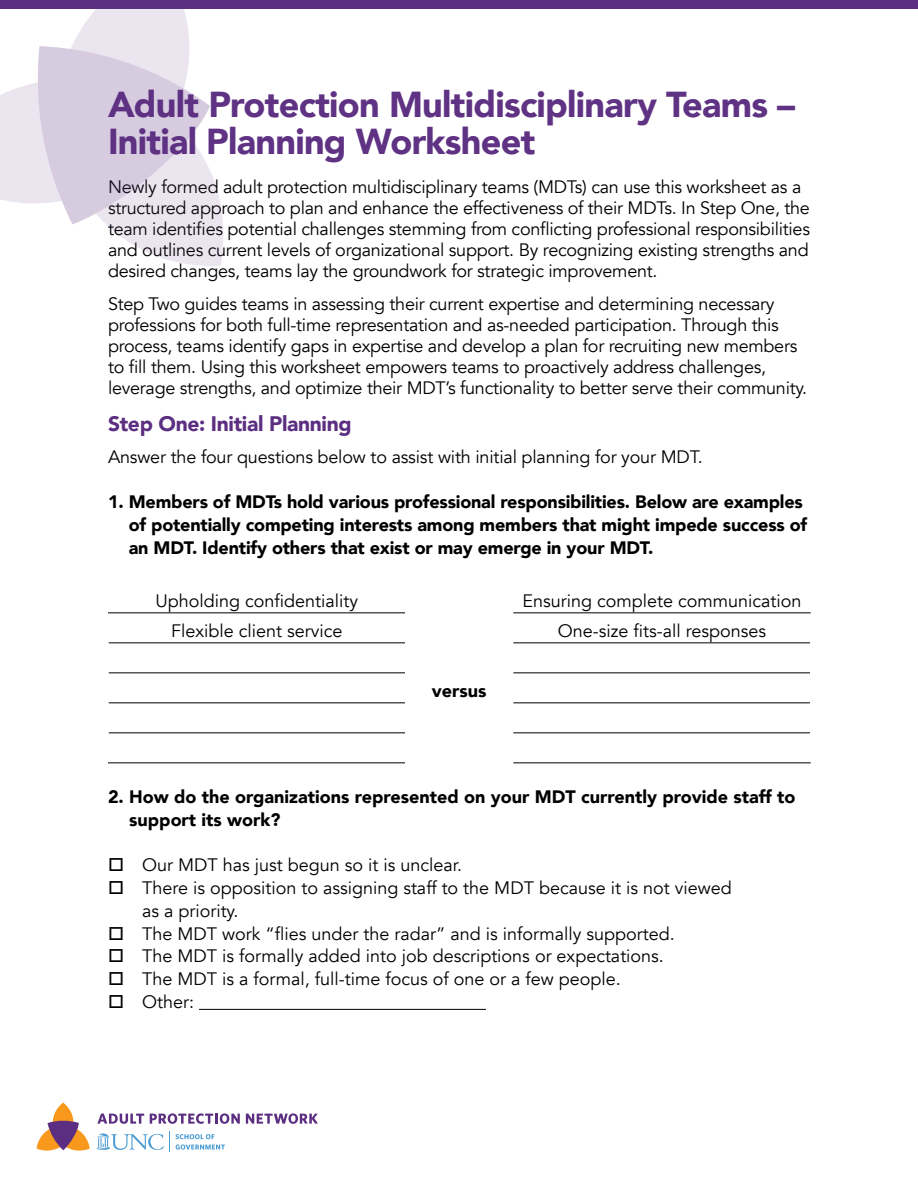
<style>
.page{position:relative;width:918px;height:1188px;background:#fff}
.page>*{position:absolute;margin:0;border:0;box-sizing:border-box;transform-origin:0 0}
.t1{font:900 36px/36.8px "Avenir";letter-spacing:-.02em;color:#5f3284}
.t2{font:900 21px "Avenir";letter-spacing:-.015em;color:#5c2e81}
.t3{font:18px/21px "Avenir";letter-spacing:-.015em;color:#000}
.t4{font:900 18px/22.8px "Avenir";letter-spacing:-.01em;color:#000}
</style>
<div class="page">
<hr style="left:199px;top:1009px;width:287px;height:1px;background:#000">
<hr style="left:109px;top:642px;width:296px;height:1px;background:#000">
<hr style="left:513px;top:642px;width:297px;height:1px;background:#000">
<hr style="left:109px;top:672px;width:296px;height:1px;background:#000">
<hr style="left:513px;top:672px;width:297px;height:1px;background:#000">
<hr style="left:109px;top:702px;width:296px;height:1px;background:#000">
<hr style="left:513px;top:702px;width:297px;height:1px;background:#000">
<hr style="left:109px;top:732px;width:296px;height:1px;background:#000">
<hr style="left:513px;top:732px;width:297px;height:1px;background:#000">
<hr style="left:108px;top:612px;width:297px;height:1px;background:#000">
<hr style="left:513px;top:612px;width:298px;height:1px;background:#000">
<hr style="left:108px;top:762px;width:297px;height:1px;background:#000">
<hr style="left:513px;top:762px;width:298px;height:1px;background:#000">
<div style="left:0;top:0;width:918px;height:9px;background:#5c2e81"></div>
<svg style="left:97px;top:1114px;width:47px;height:10px"></svg>
<svg style="left:150px;top:1113px;width:90px;height:11px"></svg>
<svg style="left:246px;top:1113px;width:72px;height:11px"></svg>
<svg style="left:37px;top:1102px;width:53px;height:49px"></svg>
<svg style="left:176px;top:1134px;width:49px;height:16px"></svg>
<svg style="left:97px;top:1132px;width:73px;height:20px"></svg>
<svg style="left:0;top:9px;width:223px;height:257px"></svg>
<svg style="left:33px;top:46px;width:177px;height:178px;background:#e0d7e6"></svg>
<h1 class="t1" style="left:108px;top:85px;width:689px">Adult Protection Multidisciplinary Teams –<br>Initial Planning Worksheet</h1>
<p class="t3" style="left:108px;top:176px;width:704px">Newly formed adult protection multidisciplinary teams (MDTs) can use this worksheet as a structured approach to plan and enhance the effectiveness of their MDTs. In Step One, the team identifies potential challenges stemming from conflicting professional responsibilities and outlines current levels of organizational support. By recognizing existing strengths and desired changes, teams lay the groundwork for strategic improvement.</p>
<p class="t3" style="left:108px;top:293px;width:701px">Step Two guides teams in assessing their current expertise and determining necessary professions for both full-time representation and as-needed participation. Through this process, teams identify gaps in expertise and develop a plan for recruiting new members to fill them. Using this worksheet empowers teams to proactively address challenges, leverage strengths, and optimize their MDT’s functionality to better serve their community.</p>
<p class="t2" style="left:108px;top:406px;width:245px">Step One: Initial Planning</p>
<p class="t3" style="left:108px;top:446px;width:596px">Answer the four questions below to assist with initial planning for your MDT.</p>
<p class="t4" style="left:129px;top:490px;width:680px;text-indent:-21px">1. Members of MDTs hold various professional responsibilities. Below are examples of potentially competing interests among members that might impede success of an MDT. Identify others that exist or may emerge in your MDT.</p>
<p class="t3" style="left:155px;top:590px;width:204px">Upholding confidentiality</p>
<p class="t3" style="left:522px;top:590px;width:281px">Ensuring complete communication</p>
<p class="t3" style="left:171px;top:620px;width:173px">Flexible client service</p>
<p class="t3" style="left:558px;top:620px;width:210px">One-size fits-all responses</p>
<p class="t4" style="left:432px;top:679px;width:56px">versus</p>
<p class="t4" style="left:129px;top:785px;width:668px;text-indent:-21px">2. How do the organizations represented on your MDT currently provide staff to support its work?</p>
<p class="t3" style="left:108px;top:855px;width:356px">□ Our MDT has just begun so it is unclear.</p>
<p class="t3" style="left:142px;top:877px;width:591px;line-height:22.8px;text-indent:-34px">□ There is opposition to assigning staff to the MDT because it is not viewed as a priority.</p>
<p class="t3" style="left:108px;top:923px;width:568px">□ The MDT work “flies under the radar” and is informally supported.</p>
<p class="t3" style="left:108px;top:946px;width:557px">□ The MDT is formally added into job descriptions or expectations.</p>
<p class="t3" style="left:108px;top:969px;width:514px">□ The MDT is a formal, full-time focus of one or a few people.</p>
<p class="t3" style="left:108px;top:992px;width:88px">□ Other:</p>
</div>
